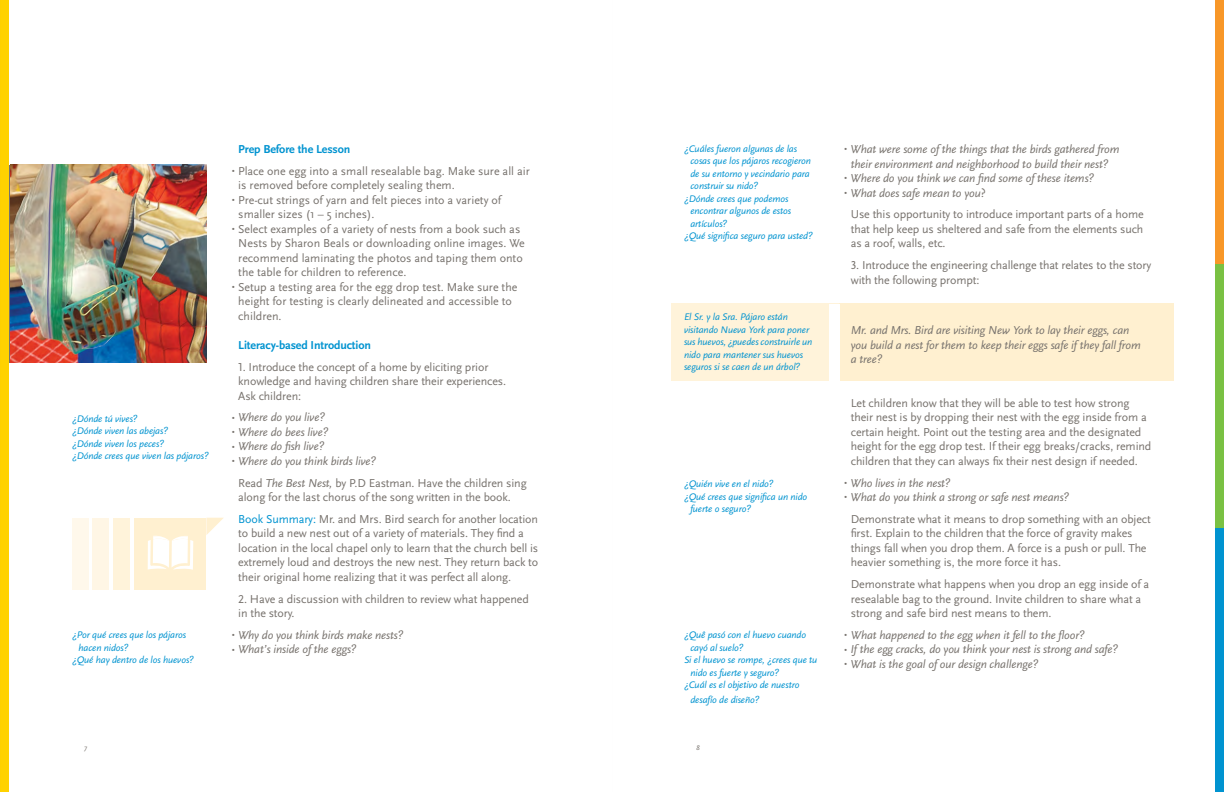
<style>
.page{position:relative;width:1224px;height:792px;background:#fff}
.page>*{position:absolute;margin:0;border:0;box-sizing:border-box;transform-origin:0 0}
.t1{font:12px/14.5px "Scala Sans Pro";letter-spacing:-.01em;color:#77726d}
.t2{font:italic 12px/14.5px "Scala Sans Pro";letter-spacing:-.01em;color:#77726d}
.t3{font:700 12px "Scala Sans Pro";letter-spacing:-.01em;color:#0093d0}
.t4{font:italic 10px/12.5px "Scala Sans Pro";letter-spacing:-.01em;color:#0093d0}
.t5{font:italic 7px "Scala Sans Pro";color:#77726d}
.s1{font-size:9px}
.s2{font-style:normal;font-size:9px}
.s3{font-style:normal}
.s4{color:#0093d0}
.s5{font-style:italic}
</style>
<div class="page">
<img style="left:10px;top:165px;width:196px;height:197px">
<svg style="left:206px;top:518px;width:17px;height:17px"></svg>
<div style="left:134px;top:518px;width:72px;height:72px;background:#fff0d0"></div>
<svg style="left:148px;top:536px;width:45px;height:34px"></svg>
<div style="left:72px;top:518px;width:16px;height:72px;background:#fff8eb"></div>
<div style="left:93px;top:518px;width:16px;height:72px;background:#fff6e5"></div>
<div style="left:114px;top:518px;width:16px;height:72px;background:#fff3da"></div>
<div style="left:671px;top:304px;width:503px;height:77px;background:#fff3da"></div>
<div style="left:840px;top:304px;width:334px;height:77px;background:#fff0d0"></div>
<div style="left:830px;top:304px;width:10px;height:77px;background:#fff"></div>
<div style="left:1215px;top:0;width:9px;height:264px;background:#f89728"></div>
<div style="left:1215px;top:264px;width:9px;height:264px;background:#7ac143"></div>
<div style="left:1215px;top:528px;width:9px;height:264px;background:#0093d0"></div>
<div style="left:0;top:0;width:9px;height:792px;background:#ffd200"></div>
<hr style="left:0;top:0;width:1px;height:792px;background:#77726d">
<hr style="left:612px;top:0;width:1px;height:792px;background:#77726d">
<p class="t4" style="left:72px;top:412px;width:138px">¿Dónde tú vives?<br>¿Dónde viven las abejas?<br>¿Dónde viven los peces?<br>¿Dónde crees que viven las pájaros?</p>
<p class="t4" style="left:72px;top:628px;width:116px">¿Por qué crees que los pájaros</p>
<p class="t4" style="left:78px;top:641px;width:52px">hacen nidos?</p>
<p class="t4" style="left:72px;top:653px;width:124px">¿Qué hay dentro de los huevos?</p>
<p class="t3" style="left:238px;top:141px;width:114px">Prep Before the Lesson</p>
<p class="t1" style="left:238px;top:163px;width:293px;text-indent:-6px"><span class="s1">•</span> Place one egg into a small resealable bag. Make sure all air is removed before completely sealing them.</p>
<p class="t1" style="left:238px;top:192px;width:266px;text-indent:-6px"><span class="s1">•</span> Pre-cut strings of yarn and felt pieces into a variety of smaller sizes (1 – 5 inches).</p>
<p class="t1" style="left:238px;top:221px;width:288px;text-indent:-6px"><span class="s1">•</span> Select examples of a variety of nests from a book such as Nests by Sharon Beals or downloading online images. We recommend laminating the photos and taping them onto the table for children to reference.</p>
<p class="t1" style="left:238px;top:279px;width:281px;text-indent:-6px"><span class="s1">•</span> Setup a testing area for the egg drop test. Make sure the height for testing is clearly delineated and accessible to children.</p>
<p class="t3" style="left:238px;top:337px;width:134px">Literacy-based Introduction</p>
<p class="t1" style="left:238px;top:359px;width:269px">1. Introduce the concept of a home by eliciting prior knowledge and having children share their experiences.<br>Ask children:</p>
<p class="t2" style="left:232px;top:410px;width:95px"><span class="s2">•</span> Where do you live?</p>
<p class="t2" style="left:232px;top:424px;width:98px"><span class="s2">•</span> Where do bees live?</p>
<p class="t2" style="left:232px;top:439px;width:94px"><span class="s2">•</span> Where do fish live?</p>
<p class="t2" style="left:238px;top:450px;width:290px;line-height:21.7px;text-indent:-6px"><span class="s2">•</span> Where do you think birds live?<br><span class="s3">Read</span> The Best Nest, <span class="s3">by P.D Eastman. Have the children sing</span></p>
<p class="t1" style="left:238px;top:486px;width:301px;line-height:21.7px">along for the last chorus of the song written in the book.<br><span class="s4">Book Summary:</span> Mr. and Mrs. Bird search for another location</p>
<p class="t1" style="left:238px;top:526px;width:301px">to build a new nest out of a variety of materials. They find a location in the local chapel only to learn that the church bell is extremely loud and destroys the new nest. They return back to their original home realizing that it was perfect all along.</p>
<p class="t1" style="left:238px;top:591px;width:292px">2. Have a discussion with children to review what happened in the story.</p>
<p class="t2" style="left:232px;top:627px;width:173px"><span class="s2">•</span> Why do you think birds make nests?</p>
<p class="t2" style="left:232px;top:642px;width:126px"><span class="s2">•</span> What’s inside of the eggs?</p>
<p class="t4" style="left:684px;top:142px;width:115px">¿Cuáles fueron algunas de las</p>
<p class="t4" style="left:690px;top:154px;width:122px">cosas que los pájaros recogieron</p>
<p class="t4" style="left:690px;top:167px;width:121px">de su entorno y vecindario para</p>
<p class="t4" style="left:690px;top:179px;width:69px">construir su nido?</p>
<p class="t4" style="left:684px;top:192px;width:106px">¿Dónde crees que podemos</p>
<p class="t4" style="left:690px;top:204px;width:102px">encontrar algunos de estos</p>
<p class="t4" style="left:690px;top:217px;width:38px">artículos?</p>
<p class="t4" style="left:684px;top:229px;width:130px">¿Qué significa seguro para usted?</p>
<p class="t4" style="left:684px;top:310px;width:130px">El Sr. y la Sra. Pájaro están visitando Nueva York para poner sus huevos, ¿puedes construirle un nido para mantener sus huevos seguros si se caen de un árbol?</p>
<p class="t4" style="left:684px;top:478px;width:91px">¿Quién vive en el nido?</p>
<p class="t4" style="left:684px;top:490px;width:125px">¿Qué crees que significa un nido</p>
<p class="t4" style="left:690px;top:503px;width:62px">fuerte o seguro?</p>
<p class="t4" style="left:684px;top:628px;width:124px">¿Quê pasó con el huevo cuando</p>
<p class="t4" style="left:690px;top:641px;width:55px">cayó al suelo?</p>
<p class="t4" style="left:684px;top:653px;width:135px">Si el huevo se rompe, ¿crees que tu</p>
<p class="t4" style="left:690px;top:666px;width:90px">nido es fuerte y seguro?</p>
<p class="t4" style="left:684px;top:678px;width:117px">¿Cuál es el objetivo de nuestro</p>
<p class="t4" style="left:690px;top:693px;width:71px">desafío de diseño?</p>
<p class="t5" style="left:84px;top:743px;width:4px">7</p>
<p class="t5" style="left:696px;top:743px;width:5px">8</p>
<p class="t2" style="left:844px;top:141px;width:277px;text-align:center"><span class="s2">•</span> What were some of the things that the birds gathered from their environment and neighborhood to build their nest?</p>
<p class="t2" style="left:844px;top:170px;width:252px"><span class="s2">•</span> Where do you think we can find some of these items?</p>
<p class="t1" style="left:851px;top:181px;width:294px;line-height:21.7px;text-indent:-6px"><span class="s1">•</span> <span class="s5">What does safe mean to you</span>?<br>Use this opportunity to introduce important parts of a home</p>
<p class="t1" style="left:851px;top:221px;width:294px">that help keep us sheltered and safe from the elements such as a roof, walls, etc.</p>
<p class="t1" style="left:851px;top:257px;width:302px">3. Introduce the engineering challenge that relates to the story with the following prompt:</p>
<p class="t2" style="left:851px;top:323px;width:292px">Mr. and Mrs. Bird are visiting New York to lay their eggs, can you build a nest for them to keep their eggs safe if they fall from a tree?</p>
<p class="t1" style="left:851px;top:395px;width:302px">Let children know that they will be able to test how strong their nest is by dropping their nest with the egg inside from a certain height. Point out the testing area and the designated height for the egg drop test. If their egg breaks/cracks, remind children that they can always fix their nest design if needed.</p>
<p class="t2" style="left:844px;top:475px;width:108px"><span class="s2">•</span> Who lives in the nest?</p>
<p class="t1" style="left:851px;top:486px;width:302px;line-height:21.7px;text-indent:-6px"><span class="s1">•</span> <span class="s5">What do you think a strong or safe nest means?<br></span>Demonstrate what it means to drop something with an object</p>
<p class="t1" style="left:851px;top:526px;width:297px">first. Explain to the children that the force of gravity makes things fall when you drop them. A force is a push or pull. The heavier something is, the more force it has.</p>
<p class="t1" style="left:851px;top:576px;width:300px">Demonstrate what happens when you drop an egg inside of a resealable bag to the ground. Invite children to share what a strong and safe bird nest means to them.</p>
<p class="t2" style="left:844px;top:627px;width:242px"><span class="s2">•</span> What happened to the egg when it fell to the floor?</p>
<p class="t2" style="left:844px;top:642px;width:275px"><span class="s2">•</span> If the egg cracks, do you think your nest is strong and safe?</p>
<p class="t2" style="left:844px;top:656px;width:196px"><span class="s2">•</span> What is the goal of our design challenge?</p>
</div>
